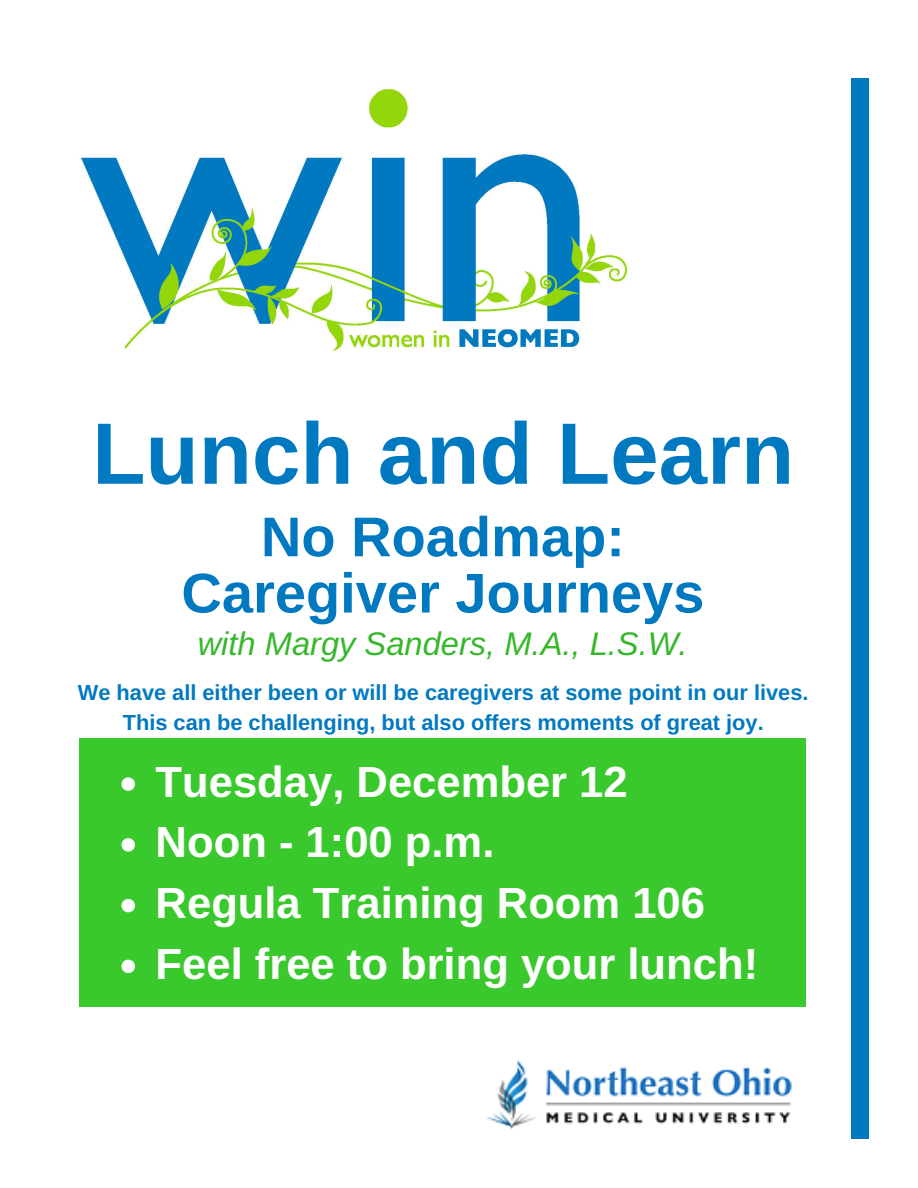
<style>
.page{position:relative;width:918px;height:1188px;background:#fff}
.page>*{position:absolute;margin:0;border:0;box-sizing:border-box;transform-origin:0 0}
.t1{font:700 87.15px "Arimo";color:#0079c1}
.t2{font:700 55.95px/56.2px "Arimo";color:#0079c1;text-align:center}
.t3{font:700 43.65px/60.8px "Arimo";color:#fff}
.t4{font:italic 32.7px "Arimo";color:#35b729}
.t5{font:700 21.75px/30.3px "Arimo";color:#0079c1;text-align:center}
</style>
<div class="page">
<img style="left:80px;top:88px;width:548px;height:264px">
<div style="left:851px;top:79px;width:18px;height:1060px;background:#0079c1"></div>
<div style="left:79px;top:738px;width:726px;height:269px;background:#3ac92d"></div>
<svg style="left:121px;top:777px;width:14px;height:14px"></svg>
<svg style="left:121px;top:838px;width:14px;height:14px"></svg>
<svg style="left:121px;top:899px;width:14px;height:13px"></svg>
<svg style="left:121px;top:960px;width:14px;height:13px"></svg>
<img style="left:486px;top:1060px;width:306px;height:69px">
<h1 class="t1" style="left:92px;top:405px;width:703px">Lunch and Learn</h1>
<h2 class="t2" style="left:181px;top:509px;width:524px">No Roadmap:<br>Caregiver Journeys</h2>
<h3 class="t4" style="left:198px;top:625px;width:491px">with Margy Sanders, M.A., L.S.W.</h3>
<p class="t5" style="left:78px;top:677px;width:732px">We have all either been or will be caregivers at some point in our lives.<br>This can be challenging, but also offers moments of great joy.</p>
<h3 class="t3" style="left:156px;top:751px;width:604px">Tuesday, December 12<br>Noon - 1:00 p.m.<br>Regula Training Room 106<br>Feel free to bring your lunch!</h3>
</div>
